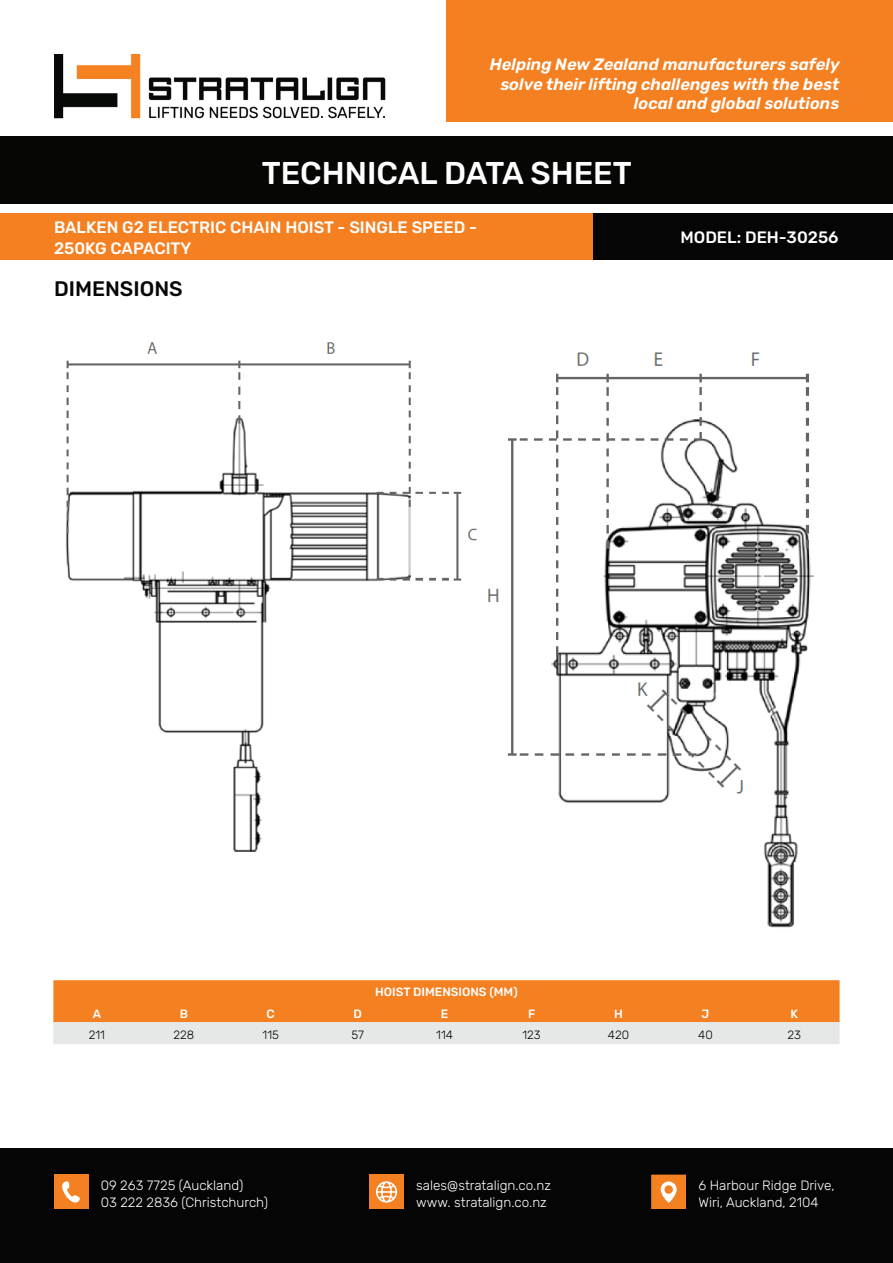
<style>
.page{position:relative;width:893px;height:1263px;background:#fff}
.page>*{position:absolute;margin:0;border:0;box-sizing:border-box;transform-origin:0 0}
.t1{font:500 31.5px "Rubik";color:#fff}
.t2{font:500 21px "Rubik";color:#060705}
.t3{font:italic 600 16.5px/19.8px "Rubik";color:#fff;text-align:right}
.t4{font:500 16.5px "Rubik";color:#fff}
.t5{font:300 13.5px "Rubik";color:#fff}
.Table_text{font:500 12px "Rubik";color:#fff}
.Table_text-2{font:300 12px "Rubik";color:#060705}
</style>
<div class="page">
<img style="left:54px;top:54px;width:332px;height:65px">
<div style="left:0;top:136px;width:893px;height:68px;background:#060705"></div>
<div style="left:0;top:1148px;width:893px;height:115px;background:#060505"></div>
<div style="left:54px;top:1175px;width:34px;height:34px;background:#f48121"></div>
<svg style="left:62px;top:1181px;width:18px;height:22px"></svg>
<div style="left:369px;top:1175px;width:35px;height:34px;background:#f48121"></div>
<svg style="left:376px;top:1181px;width:21px;height:21px"></svg>
<div style="left:652px;top:1175px;width:34px;height:34px;background:#f48121"></div>
<svg style="left:661px;top:1181px;width:16px;height:22px"></svg>
<svg style="left:53px;top:980px;width:787px;height:63px;background:#efa261"></svg>
<hr style="left:53px;top:1022px;width:87px;height:1px;background:#e5e8e7">
<hr style="left:140px;top:1022px;width:87px;height:1px;background:#e5e8e7">
<hr style="left:227px;top:1022px;width:87px;height:1px;background:#e5e8e7">
<hr style="left:314px;top:1022px;width:87px;height:1px;background:#e5e8e7">
<hr style="left:401px;top:1022px;width:87px;height:1px;background:#e5e8e7">
<hr style="left:488px;top:1022px;width:87px;height:1px;background:#e5e8e7">
<hr style="left:575px;top:1022px;width:87px;height:1px;background:#e5e8e7">
<hr style="left:662px;top:1022px;width:87px;height:1px;background:#e5e8e7">
<hr style="left:749px;top:1022px;width:91px;height:1px;background:#e5e8e7">
<hr style="left:53px;top:1043px;width:87px;height:1px;background:#e5e8e7">
<hr style="left:140px;top:1043px;width:87px;height:1px;background:#e5e8e7">
<hr style="left:227px;top:1043px;width:87px;height:1px;background:#e5e8e7">
<hr style="left:314px;top:1043px;width:87px;height:1px;background:#e5e8e7">
<hr style="left:401px;top:1043px;width:87px;height:1px;background:#e5e8e7">
<hr style="left:488px;top:1043px;width:87px;height:1px;background:#e5e8e7">
<hr style="left:575px;top:1043px;width:87px;height:1px;background:#e5e8e7">
<hr style="left:662px;top:1043px;width:87px;height:1px;background:#e5e8e7">
<hr style="left:749px;top:1043px;width:91px;height:1px;background:#e5e8e7">
<img style="left:487px;top:352px;width:327px;height:576px">
<div style="left:446px;top:0;width:447px;height:122px;background:#f58021"></div>
<img style="left:66px;top:342px;width:411px;height:510px">
<div style="left:0;top:213px;width:593px;height:46px;background:#f58021"></div>
<div style="left:593px;top:213px;width:300px;height:46px;background:#060505"></div>
<p class="t3" style="left:490px;top:55px;width:351px">Helping New Zealand manufacturers safely solve their lifting challenges with the best local and global solutions</p>
<p class="t1" style="left:262px;top:155px;width:372px">TECHNICAL DATA SHEET</p>
<p class="t4" style="left:54px;top:218px;width:424px">BALKEN G2 ELECTRIC CHAIN HOIST - SINGLE SPEED -</p>
<p class="t4" style="left:54px;top:239px;width:139px">250KG CAPACITY</p>
<p class="t2" style="left:54px;top:277px;width:130px">DIMENSIONS</p>
<p class="t4" style="left:680px;top:228px;width:160px">MODEL: DEH-30256</p>
<p class="Table_text" style="left:375px;top:985px;width:144px">HOIST DIMENSIONS (MM)</p>
<p class="Table_text" style="left:93px;top:1006px;width:10px">A</p>
<p class="Table_text" style="left:180px;top:1006px;width:10px">B</p>
<p class="Table_text" style="left:267px;top:1006px;width:10px">C</p>
<p class="Table_text" style="left:353px;top:1006px;width:10px">D</p>
<p class="Table_text" style="left:441px;top:1006px;width:9px">E</p>
<p class="Table_text" style="left:528px;top:1006px;width:9px">F</p>
<p class="Table_text" style="left:614px;top:1006px;width:10px">H</p>
<p class="Table_text" style="left:702px;top:1006px;width:9px">J</p>
<p class="Table_text" style="left:790px;top:1006px;width:9px">K</p>
<p class="Table_text-2" style="left:89px;top:1028px;width:18px">211</p>
<p class="Table_text-2" style="left:173px;top:1028px;width:22px">228</p>
<p class="Table_text-2" style="left:263px;top:1028px;width:18px">115</p>
<p class="Table_text-2" style="left:351px;top:1028px;width:14px">57</p>
<p class="Table_text-2" style="left:436px;top:1028px;width:18px">114</p>
<p class="Table_text-2" style="left:522px;top:1028px;width:20px">123</p>
<p class="Table_text-2" style="left:608px;top:1028px;width:23px">420</p>
<p class="Table_text-2" style="left:698px;top:1028px;width:16px">40</p>
<p class="Table_text-2" style="left:787px;top:1028px;width:15px">23</p>
<p class="t5" style="left:101px;top:1177px;width:144px">09 263 7725 (Auckland)</p>
<p class="t5" style="left:101px;top:1194px;width:169px">03 222 2836 (Christchurch)</p>
<p class="t5" style="left:416px;top:1177px;width:136px">sales@stratalign.co.nz</p>
<p class="t5" style="left:416px;top:1194px;width:132px">www. stratalign.co.nz</p>
<p class="t5" style="left:698px;top:1177px;width:138px">6 Harbour Ridge Drive,</p>
<p class="t5" style="left:698px;top:1194px;width:122px">Wiri, Auckland, 2104</p>
</div>
